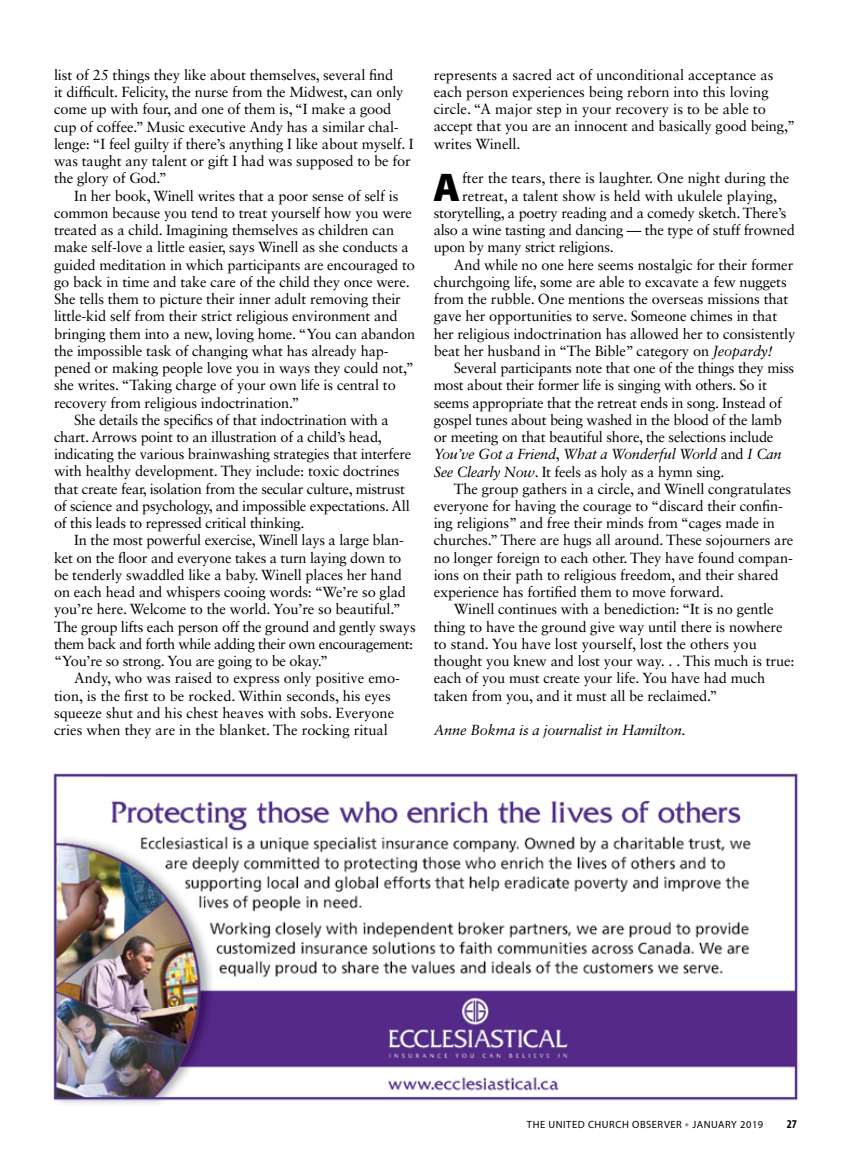
<style>
.page{position:relative;width:851px;height:1161px;background:#fff}
.page>*{position:absolute;margin:0;border:0;box-sizing:border-box;transform-origin:0 0}
.t1{font:900 40.2px "Myriad Pro";color:#000}
.t2{font:14.7px/17.2px "Sabon LT Std";letter-spacing:-.01em;color:#000}
.t3{font:italic 14.7px "Sabon LT Std";letter-spacing:-.02em;color:#000}
.t4{font:14.7px "Sabon LT Std";letter-spacing:-.03em;color:#000}
.t5{font:700 condensed 12px "Myriad Pro";color:#000}
.t6{font:10.5px "Myriad Pro";letter-spacing:.05em;color:#000}
.s1{font-style:italic}
.s2{font-style:normal}
.s3{font-weight:900;font-size:12px;color:#939598}
</style>
<div class="page">
<img style="left:53px;top:773px;width:745px;height:331px">
<p class="t2" style="left:54px;top:66px;width:361px">list of 25 things they like about themselves, several find<br>it difficult. Felicity, the nurse from the Midwest, can only come up with four, and one of them is, “I make a good cup of coffee.” Music executive Andy has a similar chal&shy;lenge: “I feel guilty if there’s anything I like about myself. I was taught any talent or gift I had was supposed to be for the glory of God.”</p>
<p class="t2" style="left:74px;top:187px;width:325px">In her book, Winell writes that a poor sense of self is</p>
<p class="t2" style="left:54px;top:204px;width:359px">common because you tend to treat yourself how you were</p>
<p class="t2" style="left:54px;top:221px;width:341px">treated as a child. Imagining themselves as children can</p>
<p class="t2" style="left:54px;top:238px;width:356px">make self-love a little easier, says Winell as she conducts a</p>
<p class="t2" style="left:54px;top:256px;width:362px">guided meditation in which participants are encouraged to</p>
<p class="t2" style="left:54px;top:273px;width:357px">go back in time and take care of the child they once were.</p>
<p class="t2" style="left:54px;top:290px;width:348px">She tells them to picture their inner adult removing their</p>
<p class="t2" style="left:54px;top:307px;width:345px">little-kid self from their strict religious environment and</p>
<p class="t2" style="left:54px;top:325px;width:363px">bringing them into a new, loving home. “You can abandon</p>
<p class="t2" style="left:54px;top:342px;width:336px">the impossible task of changing what has already hap-</p>
<p class="t2" style="left:54px;top:359px;width:361px">pened or making people love you in ways they could not,”</p>
<p class="t2" style="left:54px;top:376px;width:343px">she writes. “Taking charge of your own life is central to</p>
<p class="t2" style="left:54px;top:394px;width:247px">recovery from religious indoctrination.”</p>
<p class="t2" style="left:74px;top:411px;width:316px">She details the specifics of that indoctrination with a</p>
<p class="t2" style="left:54px;top:428px;width:329px">chart. Arrows point to an illustration of a child’s head,</p>
<p class="t2" style="left:54px;top:445px;width:359px">indicating the various brainwashing strategies that interfere</p>
<p class="t2" style="left:54px;top:463px;width:347px">with healthy development. They include: toxic doctrines</p>
<p class="t2" style="left:54px;top:480px;width:352px">that create fear, isolation from the secular culture, mistrust</p>
<p class="t2" style="left:54px;top:497px;width:357px">of science and psychology, and impossible expectations. All</p>
<p class="t2" style="left:54px;top:514px;width:252px">of this leads to repressed critical thinking.</p>
<p class="t2" style="left:74px;top:532px;width:331px">In the most powerful exercise, Winell lays a large blan-</p>
<p class="t2" style="left:54px;top:549px;width:349px">ket on the floor and everyone takes a turn laying down to</p>
<p class="t2" style="left:54px;top:566px;width:349px">be tenderly swaddled like a baby. Winell places her hand</p>
<p class="t2" style="left:54px;top:583px;width:353px">on each head and whispers cooing words: “We’re so glad</p>
<p class="t2" style="left:54px;top:601px;width:348px">you’re here. Welcome to the world. You’re so beautiful.”</p>
<p class="t2" style="left:54px;top:618px;width:363px">The group lifts each person off the ground and gently sways</p>
<p class="t4" style="left:54px;top:635px;width:360px">them back and forth while adding their own encouragement:</p>
<p class="t2" style="left:54px;top:652px;width:275px">“You’re so strong. You are going to be okay.”</p>
<p class="t2" style="left:74px;top:670px;width:327px">Andy, who was raised to express only positive emo-</p>
<p class="t2" style="left:54px;top:687px;width:338px">tion, is the first to be rocked. Within seconds, his eyes</p>
<p class="t2" style="left:54px;top:704px;width:341px">squeeze shut and his chest heaves with sobs. Everyone</p>
<p class="t2" style="left:54px;top:721px;width:335px">cries when they are in the blanket. The rocking ritual</p>
<p class="t2" style="left:433px;top:66px;width:363px">represents a sacred act of unconditional acceptance as each person experiences being reborn into this loving circle. “A major step in your recovery is to be able to accept that you are an innocent and basically good being,” writes Winell.</p>
<h1 class="t1" style="left:433px;top:164px;width:29px">A</h1>
<p class="t2" style="left:462px;top:170px;width:328px">fter the tears, there is laughter. One night during the</p>
<p class="t2" style="left:462px;top:187px;width:316px">retreat, a talent show is held with ukulele playing,</p>
<p class="t2" style="left:433px;top:204px;width:354px">storytelling, a poetry reading and a comedy sketch. There’s</p>
<p class="t2" style="left:433px;top:221px;width:362px">also a wine tasting and dancing — the type of stuff frowned</p>
<p class="t2" style="left:433px;top:238px;width:182px">upon by many strict religions.</p>
<p class="t2" style="left:454px;top:256px;width:341px">And while no one here seems nostalgic for their former</p>
<p class="t2" style="left:433px;top:273px;width:354px">churchgoing life, some are able to excavate a few nuggets</p>
<p class="t2" style="left:433px;top:290px;width:356px">from the rubble. One mentions the overseas missions that</p>
<p class="t2" style="left:433px;top:307px;width:345px">gave her opportunities to serve. Someone chimes in that</p>
<p class="t2" style="left:433px;top:325px;width:363px">her religious indoctrination has allowed her to consistently</p>
<p class="t2" style="left:433px;top:342px;width:340px">beat her husband in “The Bible” category on <span class="s1">Jeopardy!</span></p>
<p class="t2" style="left:454px;top:359px;width:342px">Several participants note that one of the things they miss</p>
<p class="t2" style="left:433px;top:376px;width:335px">most about their former life is singing with others. So it</p>
<p class="t2" style="left:433px;top:394px;width:350px">seems appropriate that the retreat ends in song. Instead of</p>
<p class="t2" style="left:433px;top:411px;width:350px">gospel tunes about being washed in the blood of the lamb</p>
<p class="t2" style="left:433px;top:428px;width:341px">or meeting on that beautiful shore, the selections include</p>
<p class="t3" style="left:433px;top:446px;width:349px">You’ve Got a Friend<span class="s2">,</span> What a Wonderful World <span class="s2">and</span> I Can</p>
<p class="t2" style="left:433px;top:463px;width:292px"><span class="s1">See Clearly Now</span>. It feels as holy as a hymn sing.</p>
<p class="t2" style="left:454px;top:480px;width:338px">The group gathers in a circle, and Winell congratulates</p>
<p class="t2" style="left:433px;top:497px;width:351px">everyone for having the courage to “discard their confin-</p>
<p class="t2" style="left:433px;top:514px;width:342px">ing religions” and free their minds from “cages made in</p>
<p class="t2" style="left:433px;top:532px;width:361px">churches.” There are hugs all around. These sojourners are</p>
<p class="t2" style="left:433px;top:549px;width:360px">no longer foreign to each other. They have found compan-</p>
<p class="t2" style="left:433px;top:566px;width:346px">ions on their path to religious freedom, and their shared</p>
<p class="t2" style="left:433px;top:583px;width:292px">experience has fortified them to move forward.</p>
<p class="t2" style="left:454px;top:601px;width:321px">Winell continues with a benediction: “It is no gentle</p>
<p class="t2" style="left:433px;top:618px;width:350px">thing to have the ground give way until there is nowhere</p>
<p class="t2" style="left:433px;top:635px;width:325px">to stand. You have lost yourself, lost the others you</p>
<p class="t2" style="left:433px;top:652px;width:362px">thought you knew and lost your way. . . This much is true:</p>
<p class="t2" style="left:433px;top:670px;width:333px">each of you must create your life. You have had much</p>
<p class="t2" style="left:433px;top:687px;width:285px">taken from you, and it must all be reclaimed.”</p>
<p class="t3" style="left:433px;top:722px;width:254px">Anne Bokma is a journalist in Hamilton.</p>
<p class="t6" style="left:527px;top:1118px;width:238px">THE UNITED CHURCH OBSERVER <span class="s3">•</span> JANUARY 2019</p>
<p class="t5" style="left:786px;top:1116px;width:12px">27</p>
</div>
